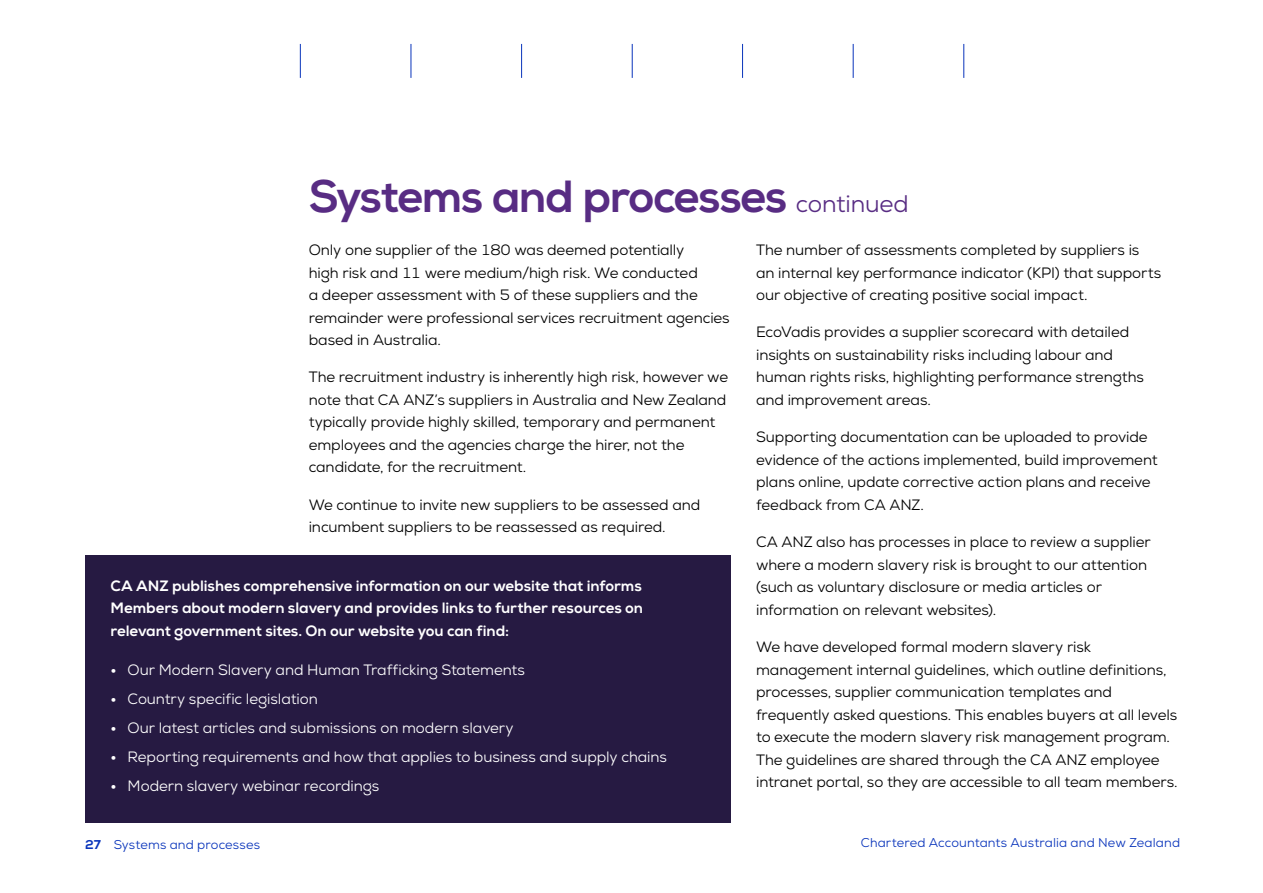
<style>
.page{position:relative;width:1263px;height:893px;background:#fff}
.page>*{position:absolute;margin:0;border:0;box-sizing:border-box;transform-origin:0 0}
.Heading_1{font:800 45px "Nexa";letter-spacing:-.035em;color:#582c83}
.BODY{font:15px/22.5px "Nexa";letter-spacing:-.005em;color:#000}
.t1{font:15px "Nexa";letter-spacing:-.005em;color:#fff}
.BODY-2{font:800 15px/22.5px "Nexa";letter-spacing:-.005em;color:#fff;text-align:justify}
.Page_header{font:12.75px "Nexa";letter-spacing:.01em;color:#0934bb}
.Running_Header{font:12.75px "Nexa";letter-spacing:.01em;color:#0934bb}
.s1{font-weight:400;font-size:24px}
.s2{font-weight:800}
</style>
<div class="page">
<div style="left:85px;top:555px;width:645px;height:268px;background:#261a42"></div>
<hr style="left:300px;top:44px;width:1px;height:34px;background:#0934bb">
<hr style="left:411px;top:44px;width:1px;height:34px;background:#0934bb">
<hr style="left:521px;top:44px;width:1px;height:34px;background:#0934bb">
<hr style="left:632px;top:44px;width:1px;height:34px;background:#0934bb">
<hr style="left:742px;top:44px;width:1px;height:34px;background:#0934bb">
<hr style="left:853px;top:44px;width:1px;height:34px;background:#0934bb">
<hr style="left:963px;top:44px;width:1px;height:34px;background:#0934bb">
<p class="Heading_1" style="left:309px;top:169px;width:602px">Systems and processes <span class="s1">continued</span></p>
<p class="BODY" style="left:309px;top:239px;width:422px">Only one supplier of the 180 was deemed potentially<br>high risk and 11 were medium/high risk. We conducted<br>a deeper assessment with 5 of these suppliers and the remainder were professional services recruitment agencies based in Australia.</p>
<p class="BODY" style="left:309px;top:366px;width:421px">The recruitment industry is inherently high risk, however we note that CA ANZ’s suppliers in Australia and New Zealand typically provide highly skilled, temporary and permanent employees and the agencies charge the hirer, not the candidate, for the recruitment.</p>
<p class="BODY" style="left:309px;top:493px;width:393px">We continue to invite new suppliers to be assessed and incumbent suppliers to be reassessed as required.</p>
<p class="BODY" style="left:756px;top:239px;width:407px">The number of assessments completed by suppliers is an internal key performance indicator (KPI) that supports our objective of creating positive social impact.</p>
<p class="BODY" style="left:756px;top:321px;width:389px">EcoVadis provides a supplier scorecard with detailed insights on sustainability risks including labour and human rights risks, highlighting performance strengths and improvement areas.</p>
<p class="BODY" style="left:756px;top:426px;width:403px">Supporting documentation can be uploaded to provide evidence of the actions implemented, build improvement plans online, update corrective action plans and receive feedback from CA ANZ.</p>
<p class="BODY" style="left:756px;top:531px;width:396px">CA ANZ also has processes in place to review a supplier where a modern slavery risk is brought to our attention (such as voluntary disclosure or media articles or information on relevant websites).</p>
<p class="BODY" style="left:756px;top:636px;width:423px">We have developed formal modern slavery risk management internal guidelines, which outline definitions, processes, supplier communication templates and frequently asked questions. This enables buyers at all levels to execute the modern slavery risk management program.<br>The guidelines are shared through the CA ANZ employee intranet portal, so they are accessible to all team members.</p>
<p class="BODY-2" style="left:111px;top:575px;width:534px">CA ANZ publishes comprehensive information on our website that informs Members about modern slavery and provides links to further resources on relevant government sites. On our website you can find:</p>
<p class="t1" style="left:111px;top:661px;width:416px"><span class="s2">•</span> Our Modern Slavery and Human Trafficking Statements</p>
<p class="t1" style="left:111px;top:690px;width:209px"><span class="s2">•</span> Country specific legislation</p>
<p class="t1" style="left:111px;top:718px;width:405px"><span class="s2">•</span> Our latest articles and submissions on modern slavery</p>
<p class="t1" style="left:111px;top:747px;width:558px"><span class="s2">•</span> Reporting requirements and how that applies to business and supply chains</p>
<p class="t1" style="left:111px;top:776px;width:270px"><span class="s2">•</span> Modern slavery webinar recordings</p>
<p class="Running_Header" style="left:85px;top:836px;width:176px"><span class="s2">27</span> Systems and processes</p>
<p class="Page_header" style="left:861px;top:834px;width:321px">Chartered Accountants Australia and New Zealand</p>
</div>
